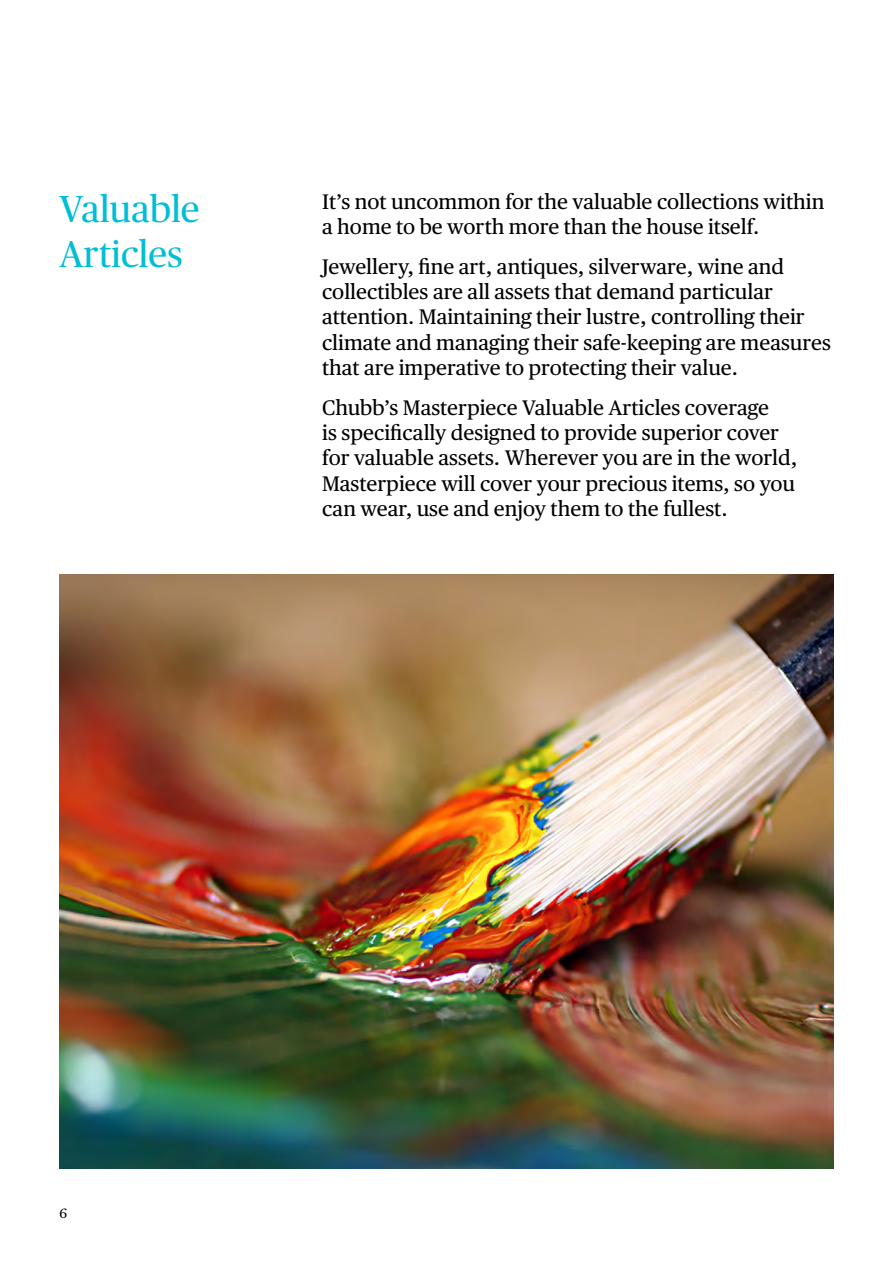
<style>
.page{position:relative;width:893px;height:1263px;background:#fff}
.page>*{position:absolute;margin:0;border:0;box-sizing:border-box;transform-origin:0 0}
.t1{font:37.5px/45px "Chubb Publico";color:#00bed5}
.t2{font:21px/25.2px "Chubb Publico Text";color:#000}
.t3{font:13.5px "Chubb Publico Text";color:#000}
</style>
<div class="page">
<img style="left:60px;top:574px;width:773px;height:594px">
<h1 class="t1" style="left:60px;top:185px;width:142px">Valuable<br>Articles</h1>
<p class="t2" style="left:322px;top:187px;width:504px">It’s not uncommon for the valuable collections within a home to be worth more than the house itself.</p>
<p class="t2" style="left:322px;top:253px;width:510px">Jewellery, fine art, antiques, silverware, wine and collectibles are all assets that demand particular attention. Maintaining their lustre, controlling their climate and managing their safe-keeping are measures that are imperative to protecting their value.</p>
<p class="t2" style="left:322px;top:394px;width:477px">Chubb’s Masterpiece Valuable Articles coverage<br>is specifically designed to provide superior cover for valuable assets. Wherever you are in the world, Masterpiece will cover your precious items, so you can wear, use and enjoy them to the fullest.</p>
<p class="t3" style="left:60px;top:1203px;width:9px">6</p>
</div>
